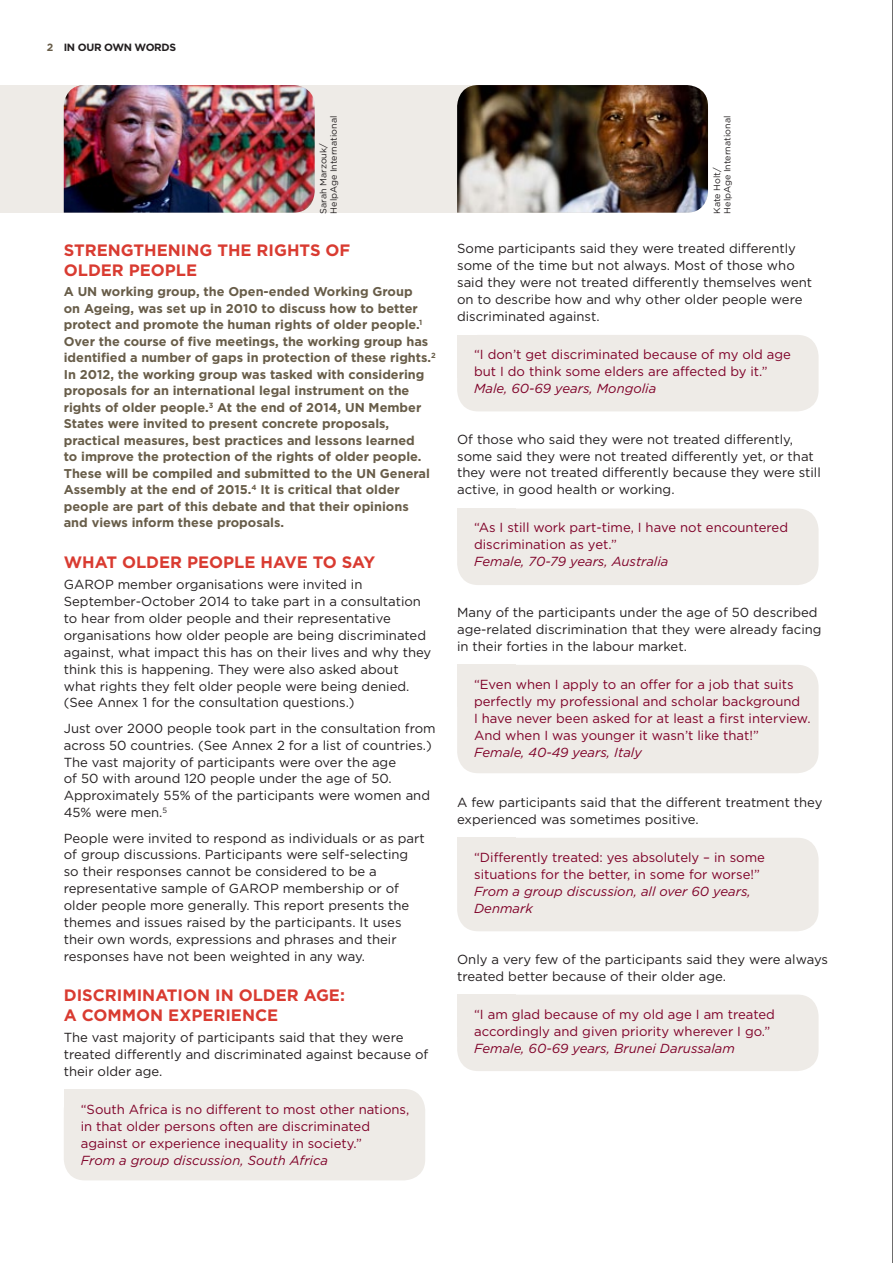
<style>
.page{position:relative;width:893px;height:1263px;background:#fff}
.page>*{position:absolute;margin:0;border:0;box-sizing:border-box;transform-origin:0 0}
.t1{font:700 16.5px/19.5px "Gotham";color:#d93b31}
.t2{font:13.2px/17px "Gotham";color:#231f20}
.t3{font:13.2px/17px "Gotham";color:#7f0128}
.t4{font:italic 13.2px/17px "Gotham";color:#7f0128}
.t5{font:700 12.75px/16.5px "Gotham";color:#685d49}
.t6{font:700 10.5px "Gotham";color:#231f20}
.t7{font:9px/10.5px "Gotham";color:#231f20}
.s1{color:#685d49}
</style>
<div class="page">
<hr style="left:892px;top:0;width:1px;height:1263px;background:#231f20">
<div style="left:0;top:85px;width:681px;height:128px;background:#eeebe7"></div>
<img style="left:457px;top:85px;width:251px;height:128px">
<img style="left:64px;top:85px;width:251px;height:128px">
<div style="left:64px;top:1089px;width:361px;height:91px;background:#eeebe7;border-radius:21px"></div>
<div style="left:64px;top:1089px;width:58px;height:42px;background:#eeebe7"></div>
<div style="left:457px;top:335px;width:362px;height:76px;background:#eeebe7;border-radius:21px"></div>
<div style="left:457px;top:335px;width:59px;height:42px;background:#eeebe7"></div>
<div style="left:457px;top:508px;width:362px;height:77px;background:#eeebe7;border-radius:21px"></div>
<div style="left:457px;top:508px;width:59px;height:43px;background:#eeebe7"></div>
<div style="left:457px;top:838px;width:362px;height:93px;background:#eeebe7;border-radius:21px"></div>
<div style="left:457px;top:838px;width:59px;height:42px;background:#eeebe7"></div>
<div style="left:457px;top:994px;width:362px;height:77px;background:#eeebe7;border-radius:21px"></div>
<div style="left:457px;top:994px;width:59px;height:43px;background:#eeebe7"></div>
<div style="left:457px;top:665px;width:362px;height:108px;background:#eeebe7;border-radius:21px"></div>
<div style="left:457px;top:665px;width:59px;height:42px;background:#eeebe7"></div>
<p class="t6" style="left:47px;top:41px;width:131px"><span class="s1">2</span> In our own words</p>
<p class="t7" style="left:318px;top:214px;width:99px;rotate:-90deg">Sarah Marzouk/<br>HelpAge I nternational</p>
<p class="t7" style="left:711px;top:214px;width:99px;rotate:-90deg">Kate H olt/<br>HelpAge I nternational</p>
<p class="t2" style="left:457px;top:240px;width:357px">Some participants said they were treated differently some of the time but not always. Most of those who said they were not treated differently themselves went on to describe how and why other older people were discriminated against.</p>
<p class="t3" style="left:474px;top:346px;width:318px">“I don’t get discriminated because of my old age but I do think some elders are affected by it.”</p>
<p class="t4" style="left:474px;top:379px;width:184px">Male, 60-69 years, Mongolia</p>
<p class="t2" style="left:457px;top:430px;width:365px">Of those who said they were not treated differently, some said they were not treated differently yet, or that they were not treated differently because they were still active, in good health or working.</p>
<p class="t3" style="left:474px;top:519px;width:315px">“As I still work part-time, I have not encountered discrimination as yet.”</p>
<p class="t4" style="left:474px;top:553px;width:196px">Female, 70-79 years, Australia</p>
<p class="t2" style="left:457px;top:604px;width:366px">Many of the participants under the age of 50 described age-related discrimination that they were already facing in their forties in the labour market.</p>
<p class="t3" style="left:474px;top:676px;width:338px">“Even when I apply to an offer for a job that suits perfectly my professional and scholar background<br>I have never been asked for at least a first interview.<br>And when I was younger it wasn’t like that!”</p>
<p class="t4" style="left:474px;top:743px;width:169px">Female, 40-49 years, Italy</p>
<p class="t2" style="left:457px;top:794px;width:367px">A few participants said that the different treatment they experienced was sometimes positive.</p>
<p class="t3" style="left:474px;top:849px;width:292px">“Differently treated: yes absolutely – in some situations for the better, in some for worse!”</p>
<p class="t4" style="left:474px;top:883px;width:278px">From a group discussion, all over 60 years,<br>Denmark</p>
<p class="t1" style="left:64px;top:240px;width:288px">Strengtheni ng the rights of older people</p>
<p class="t5" style="left:64px;top:283px;width:374px">A UN working group, the Open-ended Working Group<br>on Ageing, was set up in 2010 to discuss how to better protect and promote the human rights of older people.<sup>1<br></sup>Over the course of five meetings, the working group has identified a number of gaps in protection of these rights.<sup>2<br></sup>In 2012, the working group was tasked with considering proposals for an international legal instrument on the rights of older people.<sup>3</sup> At the end of 2014, UN Member States were invited to present concrete proposals, practical measures, best practices and lessons learned<br>to improve the protection of the rights of older people.<br>These will be compiled and submitted to the UN General Assembly at the end of 2015.<sup>4</sup> It is critical that older people are part of this debate and that their opinions and views inform these proposals.</p>
<p class="t1" style="left:64px;top:552px;width:313px">What older people have to say</p>
<p class="t2" style="left:64px;top:576px;width:11px">GAROP</p>
<p class="t2" style="left:64px;top:576px;width:369px;text-indent:54px">member organisations were invited in September-October 2014 to take part in a consultation to hear from older people and their representative organisations how older people are being discriminated against, what impact this has on their lives and why they think this is happening. They were also asked about what rights they felt older people were being denied. (See Annex 1 for the consultation questions.)</p>
<p class="t2" style="left:64px;top:719px;width:373px">Just over 2000 people took part in the consultation from across 50 countries. (See Annex 2 for a list of countries.)<br>The vast majority of participants were over the age<br>of 50 with around 120 people under the age of 50.<br>Approximately 55% of the participants were women and 45% were men.<sup>5</sup></p>
<p class="t2" style="left:64px;top:829px;width:363px">People were invited to respond as individuals or as part of group discussions. Participants were self-selecting so their responses cannot be considered to be a representative sample of GAROP</p>
<p class="t2" style="left:64px;top:880px;width:347px;text-indent:219px">membership or of older people more generally. This report presents the themes and issues raised by the participants. It uses their own words, expressions and phrases and their responses have not been weighted in any way.</p>
<p class="t1" style="left:64px;top:985px;width:283px">Discrimi nation i n older age: a common experi ence</p>
<p class="t2" style="left:64px;top:1029px;width:366px">The vast majority of participants said that they were treated differently and discriminated against because of their older age.</p>
<p class="t3" style="left:81px;top:1100px;width:330px">“South Africa is no different to most other nations, in that older persons often are discriminated against or experience inequality in society.”</p>
<p class="t4" style="left:81px;top:1151px;width:249px">From a group discussion, South Africa</p>
<p class="t2" style="left:457px;top:951px;width:372px">Only a very few of the participants said they were always treated better because of their older age.</p>
<p class="t3" style="left:474px;top:1006px;width:302px">“I am glad because of my old age I am treated accordingly and given priority wherever I go.”</p>
<p class="t4" style="left:474px;top:1039px;width:262px">Female, 60-69 years, Brunei Darussalam</p>
</div>
